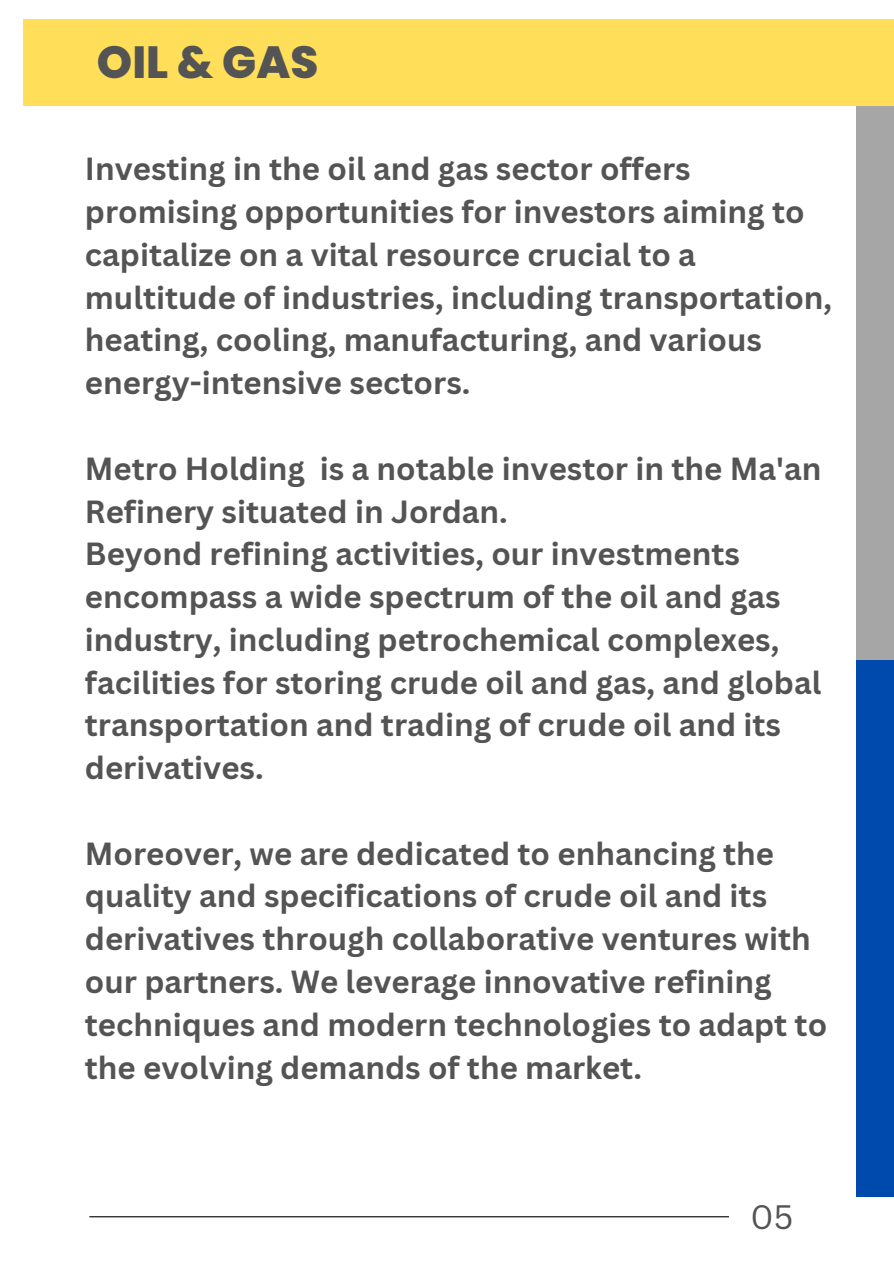
<style>
.page{position:relative;width:894px;height:1264px;background:#fff}
.page>*{position:absolute;margin:0;border:0;box-sizing:border-box;transform-origin:0 0}
.t1{font:800 45px "Poppins";color:#545454}
.t2{font:33px "Canva Sans";color:#545454}
.t3{font:700 31.2px/42.8px "Canva Sans";color:#545454}
</style>
<div class="page">
<div style="left:856px;top:62px;width:37px;height:638px;background:#a6a6a6"></div>
<div style="left:856px;top:661px;width:37px;height:535px;background:#004aad"></div>
<div style="left:24px;top:19px;width:869px;height:87px;background:#ffde59"></div>
<hr style="left:89px;top:1216px;width:639px;height:1px;background:#000">
<h1 class="t1" style="left:97px;top:30px;width:223px">OIL &amp; GAS</h1>
<p class="t3" style="left:85px;top:147px;width:748px">Investing in the oil and gas sector offers promising opportunities for investors aiming to capitalize on a vital resource crucial to a multitude of industries, including transportation, heating, cooling, manufacturing, and various energy-intensive sectors.</p>
<p class="t3" style="left:85px;top:446px;width:738px">Metro Holding is a notable investor in the Ma'an<br>Refinery situated in Jordan.</p>
<p class="t3" style="left:85px;top:532px;width:737px">Beyond refining activities, our investments encompass a wide spectrum of the oil and gas industry, including petrochemical complexes, facilities for storing crude oil and gas, and global transportation and trading of crude oil and its derivatives.</p>
<p class="t3" style="left:85px;top:831px;width:743px">Moreover, we are dedicated to enhancing the quality and specifications of crude oil and its derivatives through collaborative ventures with our partners. We leverage innovative refining techniques and modern technologies to adapt to the evolving demands of the market.</p>
<p class="t2" style="left:750px;top:1193px;width:44px">05</p>
</div>
